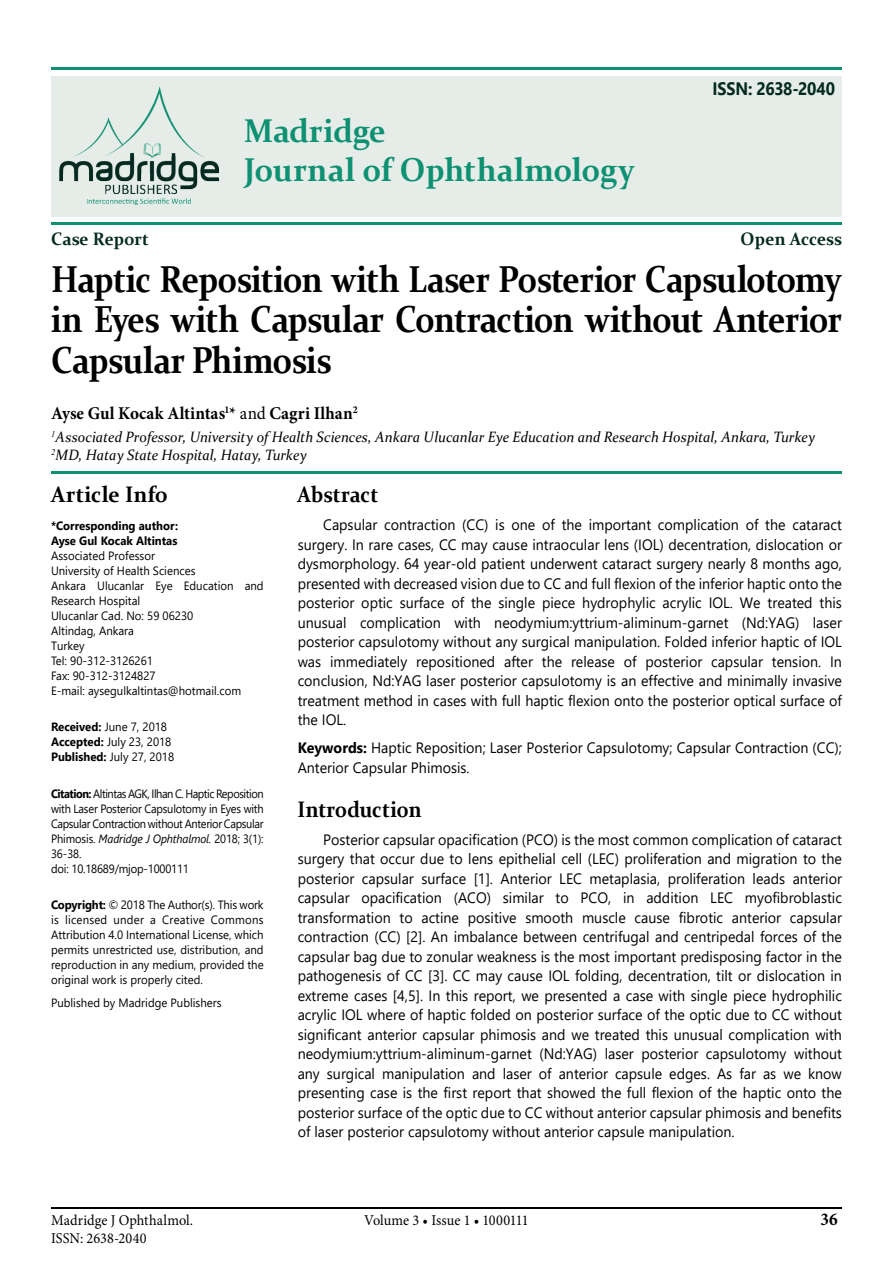
<style>
.page{position:relative;width:893px;height:1263px;background:#fff}
.page>*{position:absolute;margin:0;border:0;box-sizing:border-box;transform-origin:0 0}
.t1{font:700 37.5px/40.5px "Constantia";letter-spacing:-.025em;color:#000;text-align:justify;scale:.88 1}
.t2{font:700 33px/39px "Constantia";letter-spacing:-.005em;color:#0e9172;scale:.95 1}
.t3{font:700 22.5px "Constantia";letter-spacing:.005em;color:#000;scale:.9 1}
.t4{font:700 22.5px "Constantia";letter-spacing:.005em;color:#000;scale:.95 1}
.t5{font:700 18px "Minion Pro";letter-spacing:.005em;color:#000;scale:.95 1}
.t6{font:700 18px "Constantia";color:#032920;scale:.95 1}
.t7{font:700 18px "Segoe UI";letter-spacing:-.01em;color:#032920;scale:.9 1}
.t8{font:15px/19.5px "Segoe UI";color:#000;text-align:justify;scale:.95 1}
.t9{font:italic 15px/18px "Constantia";color:#000;scale:.95 1}
.t10{font:15px "Minion Pro";color:#000;scale:.95 1}
.t11{font:12px/15px "Segoe UI";color:#000;scale:.95 1}
.t12{font:12px/15px "Segoe UI";letter-spacing:-.03em;color:#000;scale:.92 1}
.t13{font:700 12px/15px "Segoe UI";color:#000;scale:.95 1}
.s1{font-weight:400}
.s2{font-weight:700}
.s3{font-style:italic}
</style>
<div class="page">
<hr style="left:51px;top:1208px;width:791px;height:1px;background:#000">
<div style="left:51px;top:76px;width:791px;height:140px;background:#e6ede9"></div>
<hr style="left:51px;top:471px;width:791px;height:3px;background:#0e9172">
<hr style="left:51px;top:68px;width:791px;height:2px;background:#0e9172">
<img style="left:59px;top:86px;width:160px;height:120px">
<hr style="left:51px;top:223px;width:791px;height:2px;background:#0e9172">
<h2 class="t2" style="left:244px;top:109px;width:413px">Madridge<br>Journal of Ophthalmology</h2>
<p class="t7" style="left:713px;top:71px;width:138px">ISSN: 2638-2040</p>
<p class="t6" style="left:51px;top:226px;width:105px">Case Report</p>
<p class="t6" style="left:741px;top:226px;width:108px">Open Access</p>
<h1 class="t1" style="left:51px;top:257px;width:900px">Haptic Reposition with Laser Posterior Capsulotomy in Eyes with Capsular Contraction without Anterior Capsular Phimosis</h1>
<p class="t5" style="left:51px;top:401px;width:324px">Ayse Gul Kocak Altintas<sup>1</sup>* <span class="s1">and</span> Cagri Ilhan<sup>2</sup></p>
<p class="t9" style="left:51px;top:427px;width:806px"><sup>1</sup>Associated Professor, University of Health Sciences, Ankara Ulucanlar Eye Education and Research Hospital, Ankara, Turkey<br><sup>2</sup>MD, Hatay State Hospital, Hatay, Turkey</p>
<h3 class="t4" style="left:51px;top:479px;width:125px">Article Info</h3>
<p class="t13" style="left:51px;top:517px;width:135px">*Corresponding author:<br>Ayse Gul Kocak Altintas</p>
<p class="t11" style="left:51px;top:547px;width:225px">Associated Professor<br>University of Health Sciences<br>Ankara Ulucanlar Eye Education and<br>Research Hospital<br>Ulucanlar Cad. No: 59 06230<br>Altindag, Ankara<br>Turkey<br>Tel: 90-312-3126261<br>Fax: 90-312-3124827<br>E-mail: aysegulkaltintas@hotmail.com</p>
<p class="t11" style="left:51px;top:718px;width:131px"><span class="s2">Received:</span> June 7, 2018<br><span class="s2">Accepted:</span> July 23, 2018<br><span class="s2">Published:</span> July 27, 2018</p>
<p class="t12" style="left:51px;top:785px;width:233px"><span class="s2">Citation:</span> Altintas AGK, Ilhan C. Haptic Reposition with Laser Posterior Capsulotomy in Eyes with Capsular Contraction without Anterior Capsular Phimosis. <span class="s3">Madridge J Ophthalmol.</span> 2018; 3(1):<br>36-38.<br>doi: 10.18689/mjop-1000111</p>
<p class="t11" style="left:51px;top:896px;width:225px;text-align:justify"><span class="s2">Copyright:</span> © 2018 The Author(s). This work is licensed under a Creative Commons Attribution 4.0 International License, which permits unrestricted use, distribution, and reproduction in any medium, provided the original work is properly cited.</p>
<p class="t11" style="left:51px;top:994px;width:181px">Published by Madridge Publishers</p>
<h3 class="t3" style="left:298px;top:479px;width:91px">Abstract</h3>
<p class="t8" style="left:298px;top:514px;width:574px;text-indent:26px">Capsular contraction (CC) is one of the important complication of the cataract surgery. In rare cases, CC may cause intraocular lens (IOL) decentration, dislocation or dysmorphology. 64 year-old patient underwent cataract surgery nearly 8 months ago, presented with decreased vision due to CC and full flexion of the inferior haptic onto the posterior optic surface of the single piece hydrophylic acrylic IOL. We treated this unusual complication with neodymium:yttrium-aliminum-garnet (Nd:YAG) laser posterior capsulotomy without any surgical manipulation. Folded inferior haptic of IOL was immediately repositioned after the release of posterior capsular tension. In conclusion, Nd:YAG laser posterior capsulotomy is an effective and minimally invasive treatment method in cases with full haptic flexion onto the posterior optical surface of the IOL.</p>
<p class="t8" style="left:298px;top:737px;width:574px"><span class="s2">Keywords:</span> Haptic Reposition; Laser Posterior Capsulotomy; Capsular Contraction (CC);<br>Anterior Capsular Phimosis.</p>
<h3 class="t3" style="left:298px;top:793px;width:139px">Introduction</h3>
<p class="t8" style="left:298px;top:828px;width:574px;text-indent:26px">Posterior capsular opacification (PCO) is the most common complication of cataract surgery that occur due to lens epithelial cell (LEC) proliferation and migration to the posterior capsular surface [1]. Anterior LEC metaplasia, proliferation leads anterior capsular opacification (ACO) similar to PCO, in addition LEC myofibroblastic transformation to actine positive smooth muscle cause fibrotic anterior capsular contraction (CC) [2]. An imbalance between centrifugal and centripedal forces of the capsular bag due to zonular weakness is the most important predisposing factor in the pathogenesis of CC [3]. CC may cause IOL folding, decentration, tilt or dislocation in extreme cases [4,5]. In this report, we presented a case with single piece hydrophilic acrylic IOL where of haptic folded on posterior surface of the optic due to CC without significant anterior capsular phimosis and we treated this unusual complication with neodymium:yttrium-aliminum-garnet (Nd:YAG) laser posterior capsulotomy without any surgical manipulation and laser of anterior capsule edges. As far as we know presenting case is the first report that showed the full flexion of the haptic onto the posterior surface of the optic due to CC without anterior capsular phimosis and benefits of laser posterior capsulotomy without anterior capsule manipulation.</p>
<p class="t10" style="left:51px;top:1210px;width:151px">Madridge J Ophthalmol.</p>
<p class="t5" style="left:820px;top:1206px;width:20px">36</p>
<p class="t10" style="left:51px;top:1228px;width:102px">ISSN: 2638-2040</p>
<p class="t10" style="left:364px;top:1210px;width:175px">Volume 3 • Issue 1 • 1000111</p>
</div>
